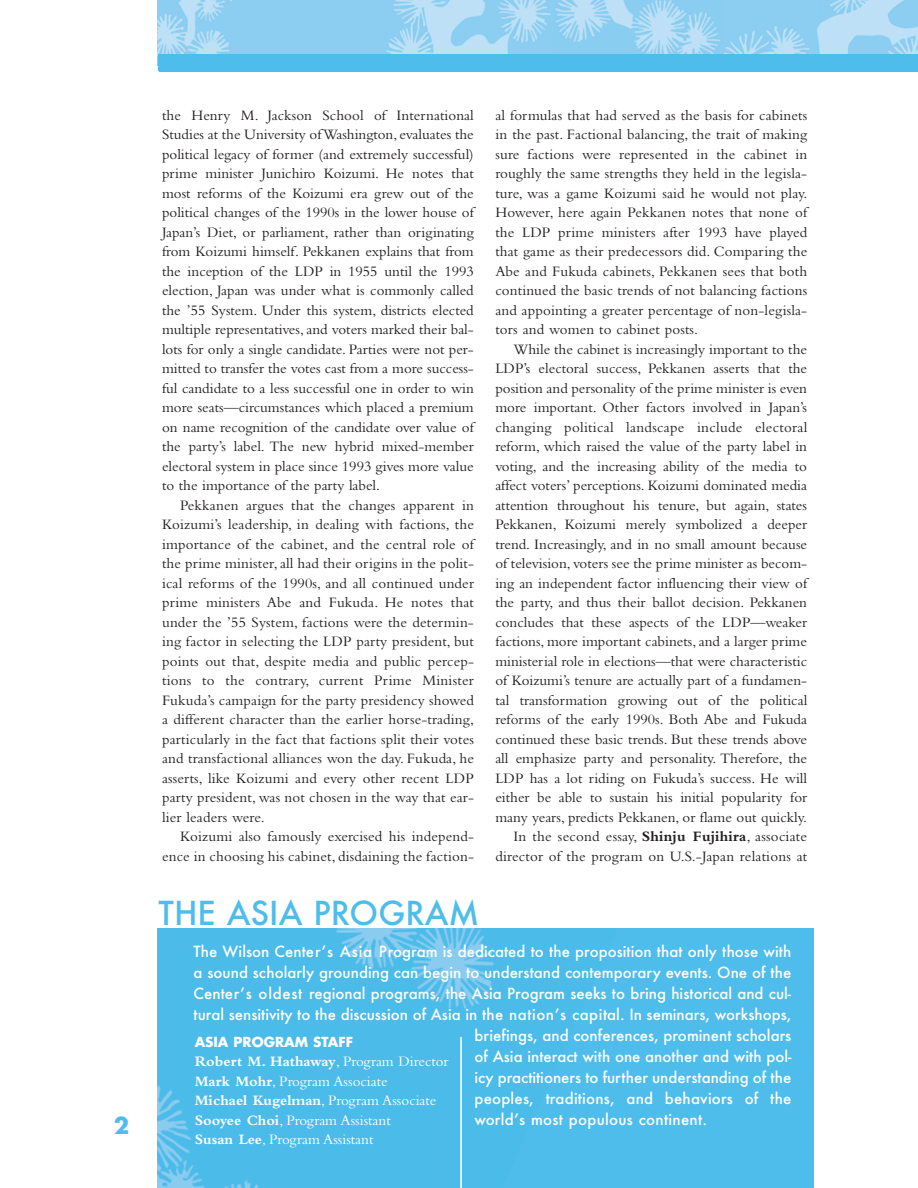
<style>
.page{position:relative;width:918px;height:1188px;background:#fff}
.page>*{position:absolute;margin:0;border:0;box-sizing:border-box;transform-origin:0 0}
.t1{font:500 32.1px "Futura";color:#4fbdec}
.t2{font:700 22.5px "Futura";color:#4fbdec}
.t3{font:15px/19.5px "Bembo";color:#231f20;text-align:justify}
.t4{font:500 15px "Futura";color:#fff}
.t5{font:15px/19.5px "Bembo";color:#fff}
.t6{font:500 15px "Futura";letter-spacing:.02em;color:#fff}
.t7{font:700 13.5px "Futura";color:#fff}
.s1{font-weight:700}
</style>
<div class="page">
<div style="left:159px;top:55px;width:759px;height:17px;background:#4fbdec"></div>
<div style="left:158px;top:929px;width:656px;height:259px;background:#4fbdec"></div>
<img style="left:158px;top:929px;width:336px;height:259px">
<img style="left:158px;top:0;width:394px;height:54px">
<img style="left:552px;top:0;width:172px;height:54px">
<img style="left:724px;top:0;width:194px;height:54px">
<div style="left:158px;top:54px;width:760px;height:17px;background:#4fbdec"></div>
<hr style="left:460px;top:1037px;width:2px;height:151px;background:#fff">
<h2 class="t2" style="left:114px;top:1115px;width:17px">2</h2>
<p class="t3" style="left:162px;top:107px;width:313px">the Henry M. Jackson School of International Studies at the University of Washington, evaluates the political legacy of former (and extremely successful) prime minister Junichiro Koizumi. He notes that most reforms of the Koizumi era grew out of the political changes of the 1990s in the lower house of Japan’s Diet, or parliament, rather than originating from Koizumi himself. Pekkanen explains that from the inception of the LDP in 1955 until the 1993 election, Japan was under what is commonly called the ’55 System. Under this system, districts elected multiple representatives, and voters marked their bal&shy;lots for only a single candidate. Parties were not per&shy;mitted to transfer the votes cast from a more success&shy;ful candidate to a less successful one in order to win more seats—circumstances which placed a premium on name recognition of the candidate over value of the party’s label. The new hybrid mixed-member electoral system in place since 1993 gives more value to the importance of the party label.</p>
<p class="t3" style="left:162px;top:497px;width:313px;text-indent:18px">Pekkanen argues that the changes apparent in Koizumi’s leadership, in dealing with factions, the importance of the cabinet, and the central role of the prime minister, all had their origins in the polit&shy;ical reforms of the 1990s, and all continued under prime ministers Abe and Fukuda. He notes that under the ’55 System, factions were the determin&shy;ing factor in selecting the LDP party president, but points out that, despite media and public percep&shy;tions to the contrary, current Prime Minister Fukuda’s campaign for the party presidency showed a different character than the earlier horse-trading, particularly in the fact that factions split their votes and transfactional alliances won the day. Fukuda, he asserts, like Koizumi and every other recent LDP party president, was not chosen in the way that ear&shy;lier leaders were.</p>
<p class="t3" style="left:162px;top:828px;width:313px;text-align:right">Koizumi also famously exercised his independ&shy;ence in choosing his cabinet, disdaining the faction-</p>
<h1 class="t1" style="left:159px;top:895px;width:322px">THE ASIA PROGRAM</h1>
<p class="t3" style="left:495px;top:107px;width:313px">al formulas that had served as the basis for cabinets in the past. Factional balancing, the trait of making sure factions were represented in the cabinet in roughly the same strengths they held in the legisla&shy;ture, was a game Koizumi said he would not play.<br>However, here again Pekkanen notes that none of the LDP prime ministers after 1993 have played that game as their predecessors did. Comparing the Abe and Fukuda cabinets, Pekkanen sees that both continued the basic trends of not balancing factions and appointing a greater percentage of non-legisla&shy;tors and women to cabinet posts.</p>
<p class="t3" style="left:495px;top:341px;width:314px;text-align:right">While the cabinet is increasingly important to the LDP’s electoral success, Pekkanen asserts that the position and personality of the prime minister is even more important. Other factors involved in Japan’s changing political landscape include electoral reform, which raised the value of the party label in voting, and the increasing ability of the media to affect voters’ perceptions. Koizumi dominated media attention throughout his tenure, but again, states Pekkanen, Koizumi merely symbolized a deeper trend. Increasingly, and in no small amount because of television, voters see the prime minister as becom&shy;ing an independent factor influencing their view of the party, and thus their ballot decision. Pekkanen concludes that these aspects of the LDP—weaker factions, more important cabinets, and a larger prime ministerial role in elections—that were characteristic of Koizumi’s tenure are actually part of a fundamen&shy;tal transformation growing out of the political reforms of the early 1990s. Both Abe and Fukuda continued these basic trends. But these trends above all emphasize party and personality. Therefore, the LDP has a lot riding on Fukuda’s success. He will either be able to sustain his initial popularity for many years, predicts Pekkanen, or flame out quickly.<br>In the second essay, <span class="s1">Shinju Fujihira</span>, associate director of the program on U.S.-Japan relations at</p>
<p class="t4" style="left:194px;top:943px;width:599px">The Wilson Center’s Asia Program is dedicated to the proposition that only those with</p>
<p class="t4" style="left:194px;top:964px;width:599px">a sound scholarly grounding can begin to understand contemporary events. One of the</p>
<p class="t4" style="left:194px;top:985px;width:599px">Center’s oldest regional programs, the Asia Program seeks to bring historical and cul-</p>
<p class="t4" style="left:194px;top:1006px;width:599px">tural sensitivity to the discussion of Asia in the nation’s capital. In seminars, workshops,</p>
<p class="t4" style="left:475px;top:1027px;width:318px">briefings, and conferences, prominent scholars</p>
<p class="t4" style="left:475px;top:1048px;width:318px">of Asia interact with one another and with pol-</p>
<p class="t4" style="left:475px;top:1069px;width:318px">icy practitioners to further understanding of the</p>
<p class="t4" style="left:475px;top:1090px;width:318px">peoples, traditions, and behaviors of the</p>
<p class="t6" style="left:475px;top:1111px;width:234px">world’s most populous continent.</p>
<p class="t7" style="left:195px;top:1036px;width:160px">ASIA PROGRAM STAFF</p>
<p class="t5" style="left:195px;top:1053px;width:255px"><span class="s1">Robert M. Hathaway</span>, Program Director <span class="s1">Mark Mohr</span>, Program Associate<br><span class="s1">Michael Kugelman</span>, Program Associate <span class="s1">Sooyee Choi</span>, Program Assistant<br><span class="s1">Susan Lee</span>, Program Assistant</p>
</div>
